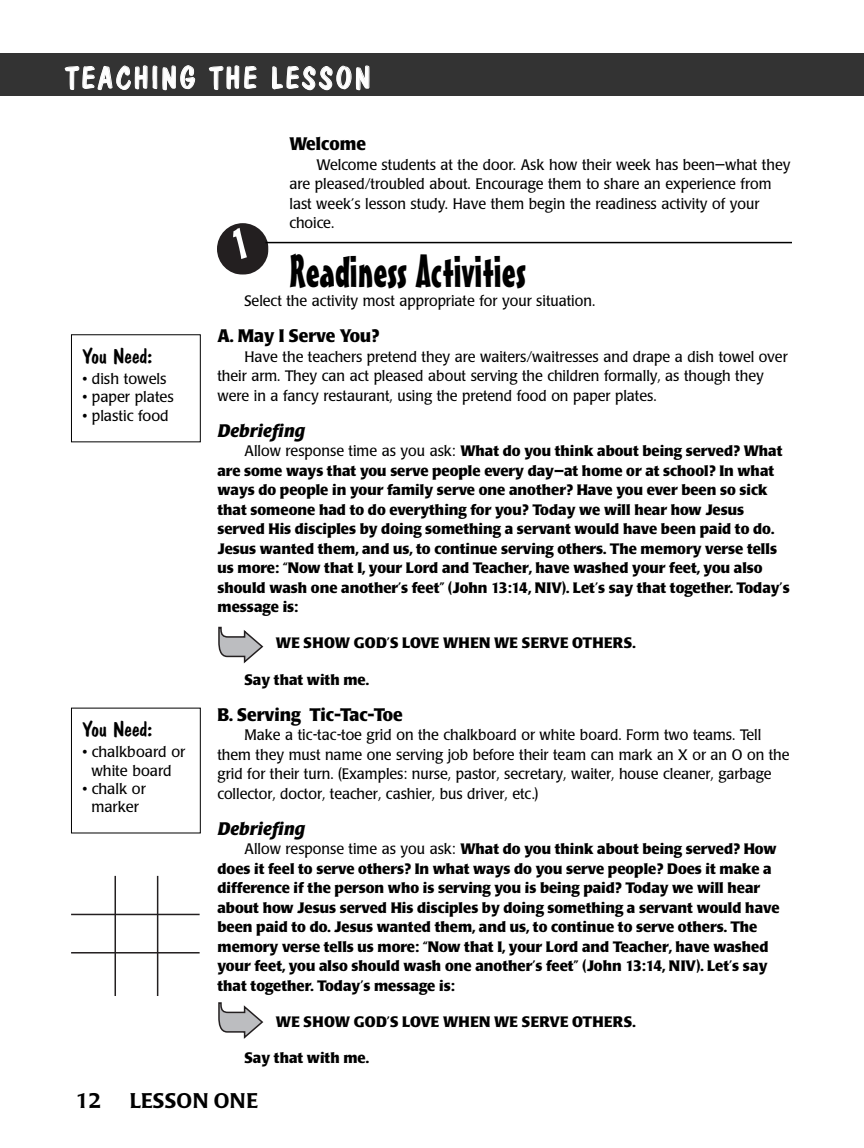
<style>
.page{position:relative;width:864px;height:1148px;background:#fff}
.page>*{position:absolute;margin:0;border:0;box-sizing:border-box;transform-origin:0 0}
.t1{font:45px "Mister Earl BT";color:#000}
.t2{font:30px "Dom Casual D";letter-spacing:.1em;color:#fff}
.t3{font:21px "Dom Casual D";color:#000;scale:1.05 1}
.t4{font:500 21px "Poppl Laudatio";letter-spacing:.02em;color:#000}
.t5{font:700 18px "Poppl Laudatio";color:#000;scale:.95 1}
.t6{font:italic 700 18px "Poppl Laudatio";color:#000}
.t7{font:700 15px/19.5px "Poppl Laudatio";color:#000}
.t8{font:15px/19.5px "Poppl Laudatio";color:#000;scale:.95 1}
.t9{font:15px/18.3px "Poppl Laudatio";color:#000;text-align:center}
.s1{font-weight:400}
</style>
<div class="page">
<hr style="left:266px;top:242px;width:526px;height:1px;background:#000">
<div style="left:0;top:53px;width:864px;height:43px;background:#333"></div>
<svg style="left:64px;top:65px;width:132px;height:26px"></svg>
<svg style="left:208px;top:65px;width:49px;height:25px"></svg>
<svg style="left:272px;top:65px;width:98px;height:26px"></svg>
<div style="left:71px;top:334px;width:130px;height:108px;border:1px solid #000"></div>
<div style="left:71px;top:707px;width:130px;height:126px;border:1px solid #000"></div>
<svg style="left:218px;top:626px;width:45px;height:37px"></svg>
<svg style="left:218px;top:1002px;width:45px;height:36px"></svg>
<hr style="left:71px;top:913px;width:129px;height:2px;background:#231f20">
<hr style="left:71px;top:952px;width:129px;height:1px;background:#231f20">
<hr style="left:115px;top:876px;width:1px;height:120px;background:#231f20">
<hr style="left:157px;top:876px;width:1px;height:120px;background:#231f20">
<svg style="left:217px;top:223px;width:52px;height:52px"></svg>
<h2 class="t2" style="left:65px;top:60px;width:306px">TEACHING THE LESSON</h2>
<h3 class="t3" style="left:82px;top:343px;width:68px">You Need:</h3>
<p class="t9" style="left:82px;top:371px;width:86px">• dish towels</p>
<p class="t9" style="left:82px;top:389px;width:93px">• paper plates</p>
<p class="t9" style="left:82px;top:408px;width:88px">• plastic food</p>
<h3 class="t3" style="left:82px;top:716px;width:68px">You Need:</h3>
<p class="t9" style="left:82px;top:744px;width:104px">• chalkboard or white board</p>
<p class="t9" style="left:82px;top:781px;width:65px">• chalk or marker</p>
<p class="t5" style="left:290px;top:137px;width:82px">Welcome</p>
<p class="t8" style="left:289px;top:156px;width:529px;text-indent:27px">Welcome students at the door. Ask how their week has been—what they are pleased/troubled about. Encourage them to share an experience from last week’s lesson study. Have them begin the readiness activity of your choice.</p>
<h1 class="t1" style="left:290px;top:254px;width:238px">Readiness Activities</h1>
<p class="t8" style="left:244px;top:293px;width:371px">Select the activity most appropriate for your situation.</p>
<p class="t5" style="left:218px;top:329px;width:172px">A. May I Serve You?</p>
<p class="t8" style="left:217px;top:348px;width:602px;text-indent:27px">Have the teachers pretend they are waiters/waitresses and drape a dish towel over their arm. They can act pleased about serving the children formally, as though they were in a fancy restaurant, using the pretend food on paper plates.</p>
<p class="t6" style="left:218px;top:423px;width:89px">Debriefing</p>
<p class="t7" style="left:218px;top:443px;width:574px;text-indent:27px"><span class="s1">Allow response time as you ask:</span> What do you think about being served? What are some ways that you serve people every day—at home or at school? In what ways do people in your family serve one another? Have you ever been so sick that someone had to do everything for you? Today we will hear how Jesus served His disciples by doing something a servant would have been paid to do.<br>Jesus wanted them, and us, to continue serving others. The memory verse tells us more: “Now that I, your Lord and Teacher, have washed your feet, you also should wash one another’s feet” (John 13:14, NIV). Let’s say that together. Today’s message is:</p>
<p class="t7" style="left:276px;top:635px;width:361px">WE SHOW GOD’S LOVE WHEN WE SERVE OTHERS.</p>
<p class="t7" style="left:245px;top:671px;width:126px">Say that with me.</p>
<p class="t5" style="left:218px;top:707px;width:197px">B. Serving Tic-Tac-Toe</p>
<p class="t8" style="left:217px;top:726px;width:604px;text-indent:27px">Make a tic-tac-toe grid on the chalkboard or white board. Form two teams. Tell them they must name one serving job before their team can mark an X or an O on the grid for their turn. (Examples: nurse, pastor, secretary, waiter, house cleaner, garbage collector, doctor, teacher, cashier, bus driver, etc.)</p>
<p class="t6" style="left:218px;top:821px;width:89px">Debriefing</p>
<p class="t7" style="left:218px;top:840px;width:564px;text-indent:27px"><span class="s1">Allow response time as you ask:</span> What do you think about being served? How does it feel to serve others? In what ways do you serve people? Does it make a difference if the person who is serving you is being paid? Today we will hear about how Jesus served His disciples by doing something a servant would have been paid to do. Jesus wanted them, and us, to continue to serve others. The memory verse tells us more: “Now that I, your Lord and Teacher, have washed your feet, you also should wash one another’s feet” (John 13:14, NIV). Let’s say that together. Today’s message is:</p>
<p class="t7" style="left:276px;top:1013px;width:361px">WE SHOW GOD’S LOVE WHEN WE SERVE OTHERS.</p>
<p class="t7" style="left:245px;top:1049px;width:126px">Say that with me.</p>
<h3 class="t4" style="left:76px;top:1092px;width:27px">12</h3>
<h3 class="t4" style="left:130px;top:1092px;width:130px">LESSON ONE</h3>
</div>
